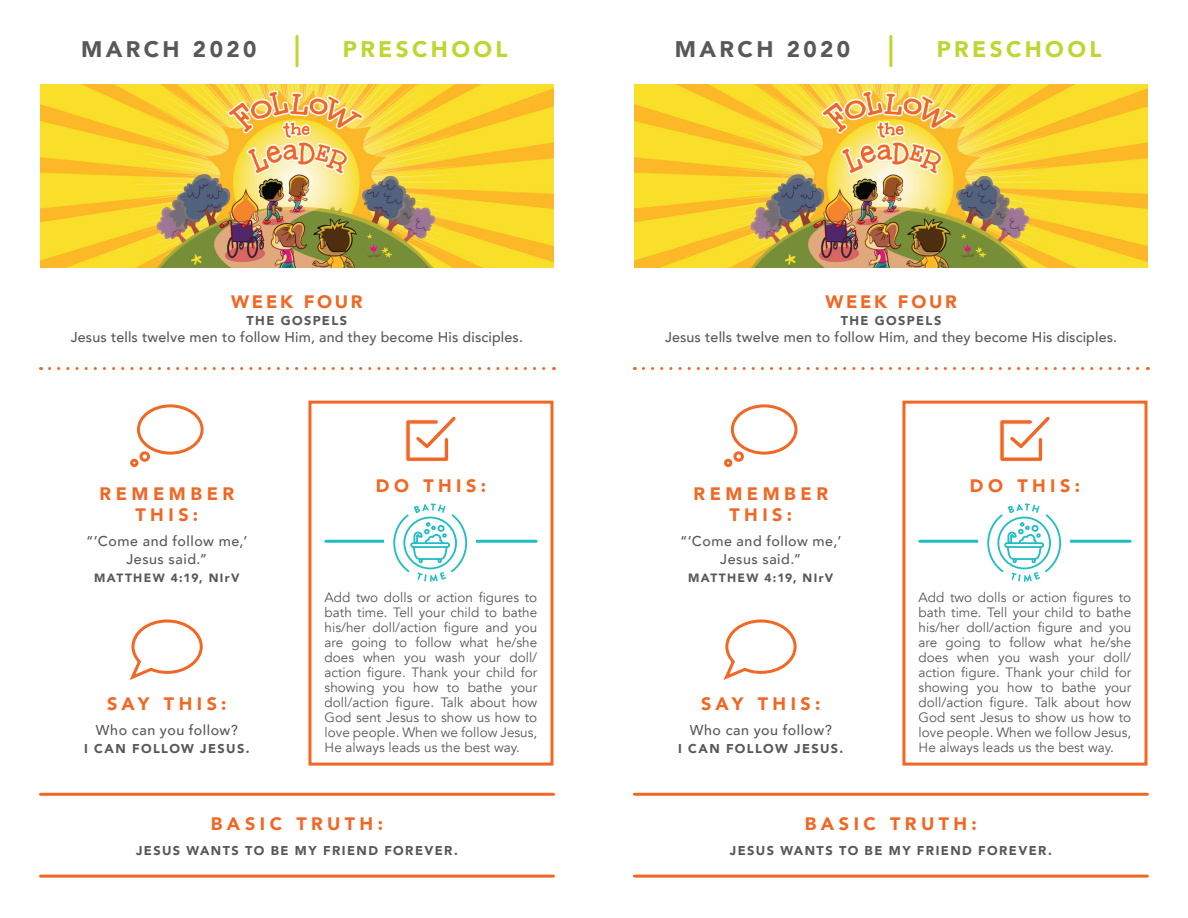
<style>
.page{position:relative;width:1188px;height:918px;background:#fff}
.page>*{position:absolute;margin:0;border:0;box-sizing:border-box;transform-origin:0 0}
.t1{font:900 22.5px "Avenir";letter-spacing:.15em;color:#57585a}
.t2{font:900 22.5px "Avenir";letter-spacing:.15em;color:#bed630}
.t3{font:900 18px/21px "Avenir";letter-spacing:.25em;color:#f16724;text-align:center}
.t4{font:900 18px "Avenir";letter-spacing:.15em;color:#f16724}
.t5{font:500 14.25px "Avenir";letter-spacing:.01em;color:#57585a}
.t6{font:500 14.25px/18px "Avenir";letter-spacing:.035em;color:#57585a;text-align:center}
.t7{font:13.5px/15px "Avenir";color:#57585a;text-align:justify}
.t8{font:900 12.75px "Avenir";letter-spacing:.11em;color:#57585a}
.t9{font:900 12px "Avenir";letter-spacing:.115em;color:#57585a}
</style>
<div class="page">
<svg style="left:50px;top:367px;width:505px;height:3px"></svg>
<svg style="left:643px;top:367px;width:505px;height:3px"></svg>
<svg style="left:405px;top:416px;width:51px;height:46px"></svg>
<svg style="left:999px;top:416px;width:51px;height:46px"></svg>
<div style="left:308px;top:401px;width:246px;height:365px;border:3px solid #f16724"></div>
<div style="left:902px;top:401px;width:246px;height:365px;border:3px solid #f16724"></div>
<div style="left:137px;top:404px;width:67px;height:51px;border:3px solid #f16724;border-radius:50%"></div>
<div style="left:140px;top:451px;width:10px;height:11px;border:3px solid #f16724;border-radius:50%"></div>
<div style="left:130px;top:459px;width:8px;height:8px;border:3px solid #f16724;border-radius:50%"></div>
<div style="left:731px;top:404px;width:66px;height:51px;border:3px solid #f16724;border-radius:50%"></div>
<div style="left:733px;top:451px;width:11px;height:11px;border:3px solid #f16724;border-radius:50%"></div>
<div style="left:724px;top:459px;width:8px;height:8px;border:3px solid #f16724;border-radius:50%"></div>
<svg style="left:129px;top:619px;width:74px;height:61px"></svg>
<svg style="left:723px;top:619px;width:74px;height:61px"></svg>
<hr style="left:326px;top:540px;width:210px;height:3px;background:#21bdc4">
<div style="left:384px;top:496px;width:92px;height:92px;background:#fff;border-radius:50%"></div>
<svg style="left:393px;top:504px;width:74px;height:78px"></svg>
<hr style="left:920px;top:540px;width:210px;height:3px;background:#21bdc4">
<div style="left:978px;top:496px;width:92px;height:92px;background:#fff;border-radius:50%"></div>
<svg style="left:987px;top:504px;width:74px;height:78px"></svg>
<hr style="left:40px;top:875px;width:514px;height:3px;background:#f16724">
<hr style="left:634px;top:875px;width:513px;height:3px;background:#f16724">
<hr style="left:40px;top:793px;width:514px;height:3px;background:#f16724">
<hr style="left:634px;top:793px;width:513px;height:3px;background:#f16724">
<hr style="left:296px;top:36px;width:2px;height:30px;background:#bed630">
<hr style="left:889px;top:36px;width:3px;height:30px;background:#bed630">
<img style="left:40px;top:84px;width:514px;height:184px">
<img style="left:634px;top:84px;width:513px;height:184px">
<h1 class="t1" style="left:81px;top:30px;width:177px">MARCH 2020</h1>
<h1 class="t2" style="left:343px;top:30px;width:166px">PRESCHOOL</h1>
<h1 class="t1" style="left:675px;top:30px;width:177px">MARCH 2020</h1>
<h1 class="t2" style="left:937px;top:30px;width:166px">PRESCHOOL</h1>
<h2 class="t4" style="left:231px;top:286px;width:133px">WEEK FOUR</h2>
<p class="t8" style="left:247px;top:310px;width:102px">THE GOSPELS</p>
<p class="t5" style="left:71px;top:325px;width:454px">Jesus tells twelve men to follow Him, and they become His disciples.</p>
<h2 class="t4" style="left:825px;top:286px;width:133px">WEEK FOUR</h2>
<p class="t8" style="left:841px;top:310px;width:102px">THE GOSPELS</p>
<p class="t5" style="left:665px;top:325px;width:454px">Jesus tells twelve men to follow Him, and they become His disciples.</p>
<h2 class="t3" style="left:100px;top:483px;width:136px">REMEMBER<br>THIS:</h2>
<p class="t6" style="left:86px;top:531px;width:163px">“’Come and follow me,’<br>Jesus said.”</p>
<p class="t9" style="left:94px;top:567px;width:147px">MATTHEW 4:19, NIrV</p>
<h2 class="t3" style="left:107px;top:693px;width:121px">SAY THIS:</h2>
<p class="t6" style="left:96px;top:720px;width:144px">Who can you follow?</p>
<p class="t8" style="left:84px;top:738px;width:167px">I CAN FOLLOW JESUS.</p>
<h2 class="t3" style="left:376px;top:475px;width:112px">DO THIS:</h2>
<h2 class="t3" style="left:970px;top:475px;width:112px">DO THIS:</h2>
<h2 class="t3" style="left:693px;top:483px;width:136px">REMEMBER<br>THIS:</h2>
<p class="t6" style="left:680px;top:531px;width:163px">“’Come and follow me,’<br>Jesus said.”</p>
<p class="t9" style="left:688px;top:567px;width:147px">MATTHEW 4:19, NIrV</p>
<p class="t7" style="left:325px;top:590px;width:214px">Add two dolls or action figures to bath time. Tell your child to bathe his/her doll/action figure and you are going to follow what he/she does when you wash your doll/ action figure. Thank your child for showing you how to bathe your doll/action figure. Talk about how God sent Jesus to show us how to love people. When we follow Jesus, He always leads us the best way.</p>
<p class="t7" style="left:919px;top:590px;width:214px">Add two dolls or action figures to bath time. Tell your child to bathe his/her doll/action figure and you are going to follow what he/she does when you wash your doll/ action figure. Thank your child for showing you how to bathe your doll/action figure. Talk about how God sent Jesus to show us how to love people. When we follow Jesus, He always leads us the best way.</p>
<h2 class="t3" style="left:701px;top:693px;width:121px">SAY THIS:</h2>
<p class="t6" style="left:690px;top:720px;width:144px">Who can you follow?</p>
<p class="t8" style="left:678px;top:738px;width:167px">I CAN FOLLOW JESUS.</p>
<h2 class="t3" style="left:211px;top:813px;width:174px">BASIC TRUTH:</h2>
<p class="t8" style="left:136px;top:840px;width:323px">JESUS WANTS TO BE MY FRIEND FOREVER.</p>
<h2 class="t3" style="left:805px;top:813px;width:174px">BASIC TRUTH:</h2>
<p class="t8" style="left:730px;top:840px;width:323px">JESUS WANTS TO BE MY FRIEND FOREVER.</p>
</div>
